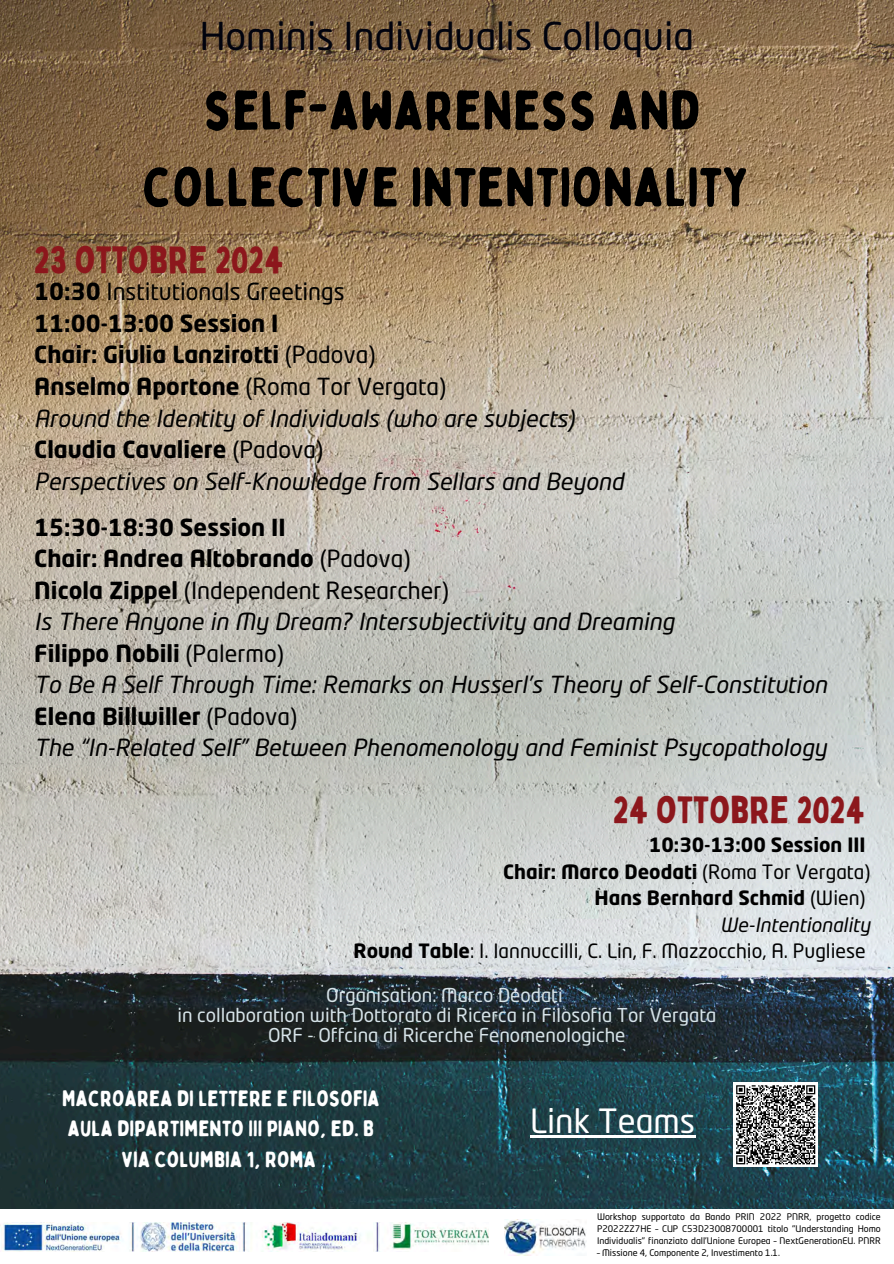
<style>
.page{position:relative;width:894px;height:1264px;background:#fff}
.page>*{position:absolute;margin:0;border:0;box-sizing:border-box;transform-origin:0 0}
.t1{font:55.05px/76.7px "Bobby Jones Soft";color:#000;text-align:center}
.t2{font:37.95px "Neo Tech Pro";color:#01030e}
.t3{font:37.5px "Bobby Jones";color:#8c171c}
.t4{font:37.35px "Bobby Jones";color:#8c171c}
.t5{font:33px "Neo Tech Pro";color:#fff}
.t6{font:italic 23.25px/31.5px "Neo Tech Pro";color:#000}
.t7{font:22.2px/30.5px "Bobby Jones Soft";color:#fff;text-align:center}
.t8{font:700 19.5px/26.5px "Neo Tech Pro";color:#000;text-align:right}
.t9{font:18.9px/20px "Neo Tech Pro";color:#d7e4e9;text-align:center}
.t10{font:9px/12px "Neo Tech Pro";color:#000;text-align:justify}
.s1{font-weight:700;font-style:normal}
.s2{font-style:normal}
.s3{font-weight:400}
.s4{font-weight:400;font-style:italic}
</style>
<div class="page">
<img style="left:0;top:0;width:893px;height:1209px">
<img style="left:0;top:1222px;width:488px;height:29px">
<img style="left:504px;top:1219px;width:82px;height:36px">
<hr style="left:530px;top:1135px;width:165px;height:2px;background:#fff">
<svg style="left:733px;top:1082px;width:84px;height:84px"></svg>
<svg style="left:734px;top:1084px;width:82px;height:80px"></svg>
<h2 class="t2" style="left:200px;top:21px;width:495px">Hominis Individualis Colloquia</h2>
<h4 class="t1" style="left:143px;top:73px;width:609px">SELF-AWARENESS AND<br>COLLECTIVE INTENTIONALITY</h4>
<h2 class="t3" style="left:34px;top:236px;width:251px">23 OTTOBRE 2024</h2>
<h3 class="t6" style="left:34px;top:278px;width:590px"><span class="s1">10:30</span> <span class="s2">Institutionals Greetings<br></span><span class="s1">11:00-13:00 Session I<br>Chair: Giulia Lanzirotti</span> <span class="s2">(Padova)<br></span><span class="s1">Anselmo Aportone</span> <span class="s2">(Roma Tor Vergata)<br></span>Around the Identity of Individuals (who are subjects)<br><span class="s1">Claudia Cavaliere</span> <span class="s2">(Padova)<br></span>Perspectives on Self-Knowledge from Sellars and Beyond</h3>
<p class="t6" style="left:34px;top:514px;width:794px"><span class="s1">15:30-18:30 Session II<br>Chair: Andrea Altobrando</span> <span class="s2">(Padova)<br></span><span class="s1">Nicola Zippel</span> <span class="s2">(Independent Researcher)<br></span>Is There Anyone in My Dream? Intersubjectivity and Dreaming<br><span class="s1">Filippo Nobili</span> <span class="s2">(Palermo)<br></span>To Be A Self Through Time: Remarks on Husserl’s Theory of Self-Constitution <span class="s1">Elena Billwiller</span> <span class="s2">(Padova)<br></span>The “In-Related Self” Between Phenomenology and Feminist Psycopathology</p>
<h4 class="t4" style="left:612px;top:786px;width:254px">24 OTTOBRE 2024</h4>
<p class="t8" style="left:353px;top:833px;width:518px">10:30-13:00 Session III<br>Chair: Marco Deodati <span class="s3">(Roma Tor Vergata)<br></span>Hans Bernhard Schmid <span class="s3">(Wien)<br></span><span class="s4">We-Intentionality<br></span>Round Table<span class="s3">: I. Iannuccilli, C. Lin, F. Mazzocchio, A. Pugliese</span></p>
<h5 class="t9" style="left:177px;top:986px;width:540px">Organisation: Marco Deodati<br>in collaboration with Dottorato di Ricerca in Filosofia Tor Vergata<br>ORF - Offcina di Ricerche Fenomenologiche</h5>
<h5 class="t7" style="left:62px;top:1083px;width:319px">MACROAREA DI LETTERE E FILOSOFIA<br>AULA DIPARTIMENTO III PIANO, ED. B<br>VIA COLUMBIA 1, ROMA</h5>
<p class="t5" style="left:530px;top:1107px;width:166px">Link Teams</p>
<h4 class="t10" style="left:597px;top:1211px;width:285px">Workshop supportato da Bando PRIN 2022 PNRR, progetto codice P2022ZZ7HE – CUP C53D23008700001 titolo "Understanding Homo Individualis" finanziato dall’Unione Europea – NextGenerationEU. PNRR</h4>
<h4 class="t10" style="left:597px;top:1247px;width:184px">– Missione 4, Componente 2, Investimento 1.1.</h4>
</div>
